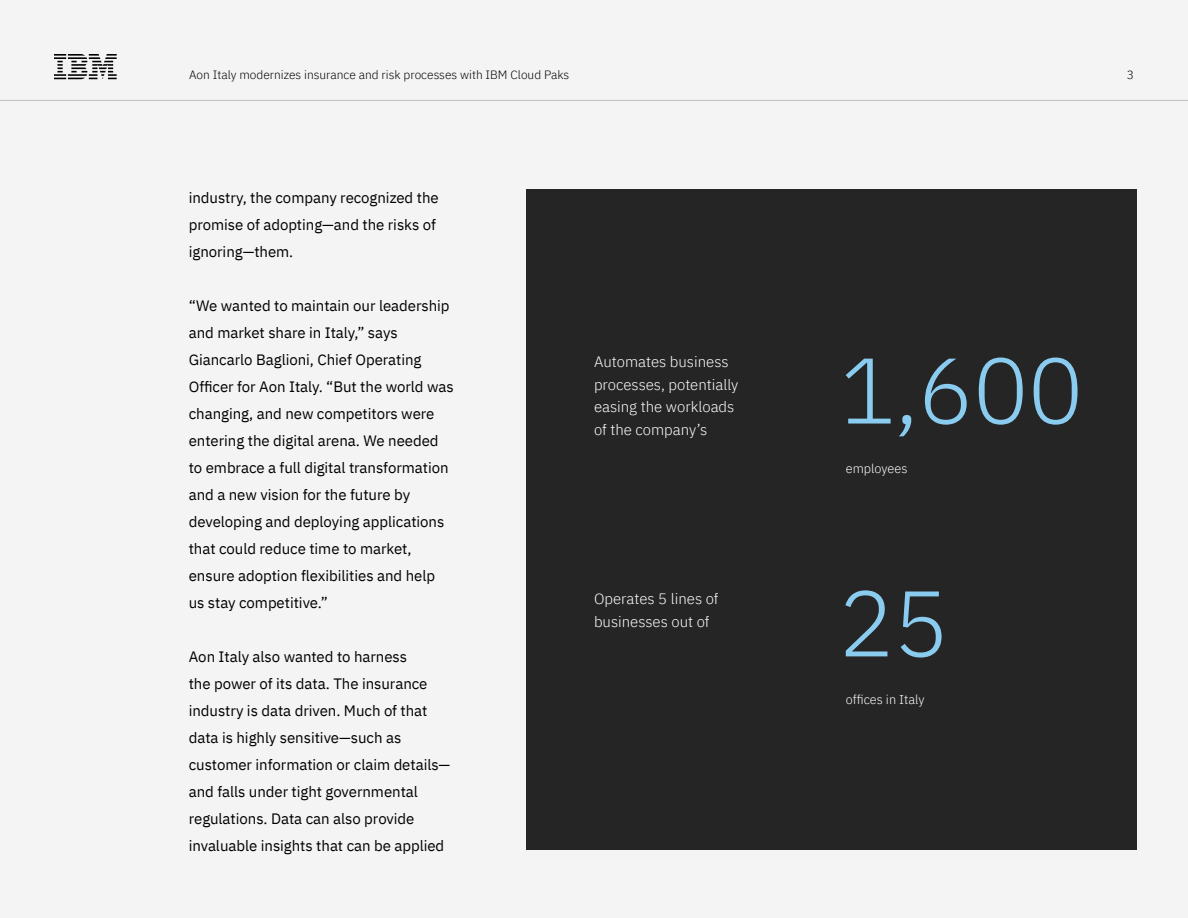
<style>
.page{position:relative;width:1188px;height:918px;background:#f4f4f4}
.page>*{position:absolute;margin:0;border:0;box-sizing:border-box;transform-origin:0 0}
.t1{font:300 93px "IBM Plex Sans";color:#8accf0}
.t2{font:15px/27px "IBM Plex Sans";letter-spacing:-.005em;color:#000}
.t3{font:300 15px/22.5px "IBM Plex Sans";color:#fff}
.t4{font:300 12.75px "IBM Plex Sans";color:#fff}
.t5{font:300 12px "IBM Plex Sans";color:#000101}
</style>
<div class="page">
<hr style="left:0;top:100px;width:1188px;height:1px;background:#bcbec0">
<svg style="left:54px;top:54px;width:63px;height:25px"></svg>
<div style="left:526px;top:189px;width:611px;height:661px;background:#252525"></div>
<p class="t5" style="left:189px;top:66px;width:382px">Aon Italy modernizes insurance and risk processes with IBM Cloud Paks</p>
<p class="t5" style="left:1127px;top:66px;width:9px">3</p>
<p class="t2" style="left:189px;top:183px;width:251px">industry, the company recognized the promise of adopting—and the risks of ignoring—them.</p>
<p class="t2" style="left:189px;top:291px;width:266px">“We wanted to maintain our leadership and market share in Italy,” says Giancarlo Baglioni, Chief Operating Officer for Aon Italy. “But the world was changing, and new competitors were entering the digital arena. We needed to embrace a full digital transformation and a new vision for the future by developing and deploying applications that could reduce time to market, ensure adoption flexibilities and help us stay competitive.”</p>
<p class="t2" style="left:189px;top:642px;width:263px">Aon Italy also wanted to harness<br>the power of its data. The insurance industry is data driven. Much of that data is highly sensitive—such as customer information or claim details— and falls under tight governmental regulations. Data can also provide invaluable insights that can be applied</p>
<p class="t3" style="left:594px;top:350px;width:146px">Automates business processes, potentially easing the workloads of the company’s</p>
<p class="t3" style="left:594px;top:587px;width:126px">Operates 5 lines of businesses out of</p>
<h1 class="t1" style="left:840px;top:320px;width:245px">1,600</h1>
<p class="t4" style="left:846px;top:459px;width:63px">employees</p>
<h1 class="t1" style="left:838px;top:553px;width:112px">25</h1>
<p class="t4" style="left:846px;top:689px;width:80px">offices in Italy</p>
</div>
